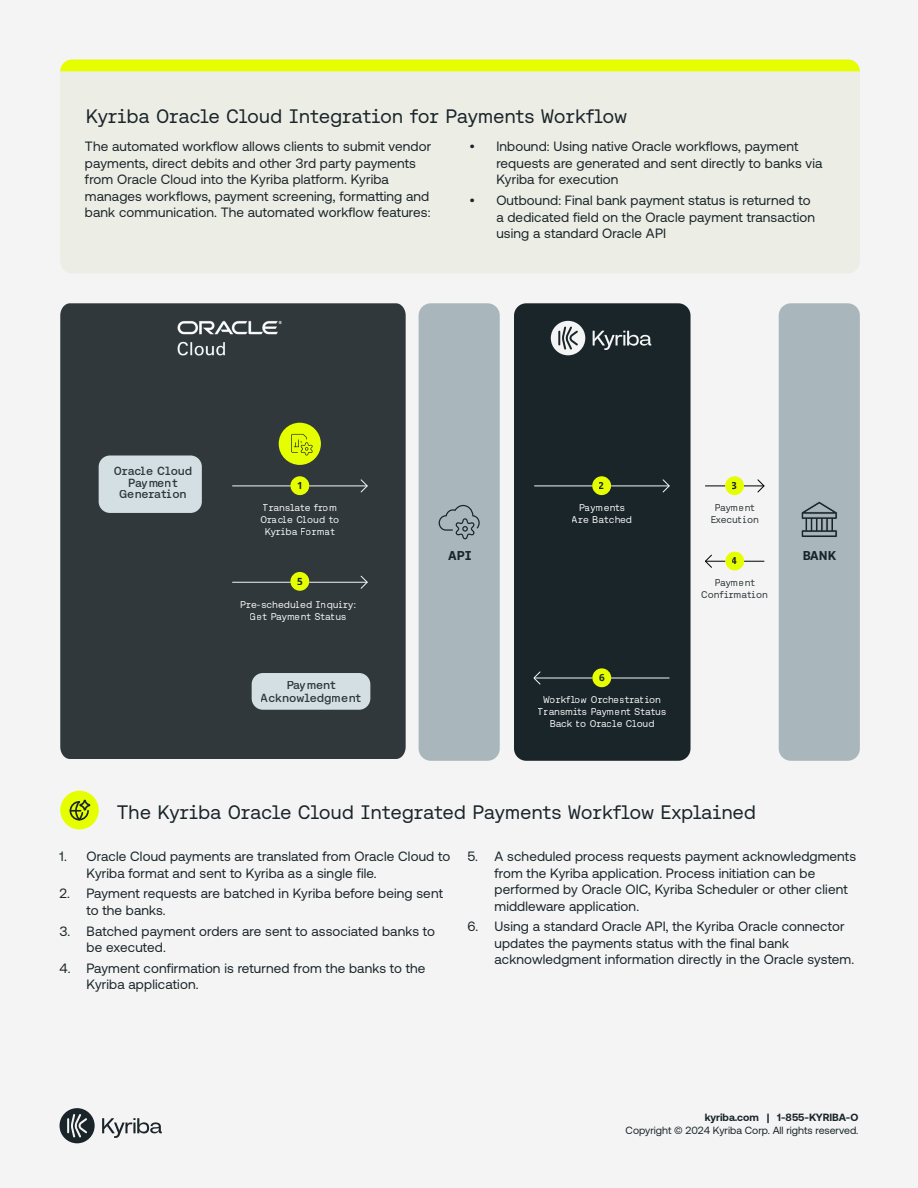
<style>
.page{position:relative;width:918px;height:1188px;background:#f4f4f4}
.page>*{position:absolute;margin:0;border:0;box-sizing:border-box;transform-origin:0 0}
.t1{font:19.5px "Aeonik Fono";letter-spacing:-.01em;color:#1a252a}
.t2{font:13.5px/16.5px "Aeonik";letter-spacing:.01em;color:#1a252a}
.t3{font:700 12.75px "Aeonik Fono";color:#1a252a}
.t4{font:500 11.85px/11.9px "Aeonik Fono";letter-spacing:-.005em;color:#30383b;text-align:center}
.t5{font:10.5px "Aeonik";color:#1a252a}
.t6{font:700 10.5px "Aeonik";color:#1a252a}
.t7{font:9.9px/11.9px "Aeonik Fono";color:#f4f4f4;text-align:center}
.t8{font:9.9px/11.9px "Aeonik Fono";color:#30383b;text-align:center}
.t9{font:700 9.9px "Open Sans";color:#1a252a}
</style>
<div class="page">
<svg style="left:102px;top:1118px;width:60px;height:20px"></svg>
<svg style="left:60px;top:1108px;width:35px;height:35px"></svg>
<div style="left:60px;top:60px;width:800px;height:213px;background:#ecede5;border-radius:12px"></div>
<div style="left:60px;top:60px;width:800px;height:11px;background:#e6ff00"></div>
<div style="left:60px;top:303px;width:346px;height:456px;background:#30383b"></div>
<div style="left:779px;top:303px;width:81px;height:458px;background:#a9b7bd;border-radius:12px"></div>
<div style="left:419px;top:303px;width:81px;height:458px;background:#a9b7bd;border-radius:12px"></div>
<div style="left:514px;top:303px;width:177px;height:458px;background:#1a252a"></div>
<svg style="left:360px;top:575px;width:9px;height:15px"></svg>
<hr style="left:309px;top:582px;width:58px;height:1px;background:#f4f4f4">
<hr style="left:233px;top:582px;width:57px;height:1px;background:#f4f4f4">
<svg style="left:744px;top:561px;width:20px;height:1px"></svg>
<svg style="left:704px;top:554px;width:21px;height:15px"></svg>
<div style="left:99px;top:455px;width:103px;height:58px;background:#d4dfe4;border-radius:11px"></div>
<svg style="left:662px;top:478px;width:9px;height:15px"></svg>
<hr style="left:611px;top:485px;width:58px;height:1px;background:#f4f4f4">
<hr style="left:535px;top:485px;width:57px;height:1px;background:#f4f4f4">
<svg style="left:533px;top:671px;width:8px;height:14px"></svg>
<hr style="left:611px;top:678px;width:58px;height:1px;background:#f4f4f4">
<hr style="left:535px;top:678px;width:57px;height:1px;background:#f4f4f4">
<svg style="left:801px;top:501px;width:36px;height:36px"></svg>
<svg style="left:439px;top:505px;width:41px;height:34px"></svg>
<svg style="left:705px;top:485px;width:20px;height:1px"></svg>
<svg style="left:744px;top:478px;width:21px;height:15px"></svg>
<svg style="left:360px;top:478px;width:9px;height:15px"></svg>
<hr style="left:309px;top:485px;width:58px;height:1px;background:#f4f4f4">
<hr style="left:233px;top:485px;width:57px;height:1px;background:#f4f4f4">
<div style="left:290px;top:572px;width:19px;height:19px;background:#e6ff00;border-radius:50%"></div>
<div style="left:290px;top:476px;width:19px;height:19px;background:#e6ff00;border-radius:50%"></div>
<div style="left:592px;top:476px;width:19px;height:19px;background:#e6ff00;border-radius:50%"></div>
<div style="left:725px;top:552px;width:19px;height:18px;background:#e6ff00;border-radius:50%"></div>
<div style="left:592px;top:668px;width:19px;height:19px;background:#e6ff00;border-radius:50%"></div>
<div style="left:725px;top:476px;width:19px;height:19px;background:#e6ff00;border-radius:50%"></div>
<div style="left:279px;top:423px;width:42px;height:42px;background:#e6ff00;border-radius:50%"></div>
<svg style="left:291px;top:434px;width:22px;height:22px"></svg>
<img style="left:174px;top:316px;width:112px;height:45px">
<div style="left:252px;top:673px;width:118px;height:37px;background:#d4dfe4;border-radius:11px"></div>
<svg style="left:593px;top:331px;width:58px;height:19px"></svg>
<svg style="left:551px;top:321px;width:34px;height:34px"></svg>
<div style="left:60px;top:791px;width:39px;height:39px;background:#e6ff00;border-radius:50%"></div>
<svg style="left:70px;top:800px;width:20px;height:20px"></svg>
<h1 class="t1" style="left:86px;top:106px;width:543px">Kyriba Oracle Cloud Integration for Payments Workflow</h1>
<p class="t2" style="left:85px;top:139px;width:348px">The automated workflow allows clients to submit vendor payments, direct debits and other 3rd party payments from Oracle Cloud into the Kyriba platform. Kyriba manages workflows, payment screening, formatting and bank communication. The automated workflow features:</p>
<p class="t2" style="left:496px;top:139px;width:328px;text-indent:-27px">• Inbound: Using native Oracle workflows, payment requests are generated and sent directly to banks via<br>Kyriba for execution</p>
<p class="t2" style="left:496px;top:192px;width:320px;text-indent:-27px">• Outbound: Final bank payment status is returned to a dedicated field on the Oracle payment transaction using a standard Oracle API</p>
<p class="t4" style="left:113px;top:465px;width:80px">Oracle Cloud<br>Payment<br>Generation</p>
<p class="t9" style="left:297px;top:479px;width:7px">1</p>
<p class="t9" style="left:599px;top:479px;width:7px">2</p>
<p class="t9" style="left:732px;top:479px;width:7px">3</p>
<p class="t7" style="left:260px;top:502px;width:80px">Translate from<br>Oracle Cloud to<br>Kyriba Format</p>
<p class="t8" style="left:710px;top:502px;width:50px">Payment<br>Execution</p>
<p class="t7" style="left:572px;top:502px;width:62px">Payments<br>Are Batched</p>
<p class="t9" style="left:297px;top:574px;width:7px">5</p>
<p class="t7" style="left:240px;top:598px;width:118px">Pre-scheduled Inquiry:<br>Get Payment Status</p>
<p class="t4" style="left:261px;top:679px;width:102px;line-height:12.8px">Payment<br>Acknowledgment</p>
<p class="t3" style="left:448px;top:548px;width:25px">API</p>
<p class="t3" style="left:802px;top:548px;width:35px">BANK</p>
<p class="t9" style="left:732px;top:554px;width:7px">4</p>
<p class="t9" style="left:599px;top:671px;width:7px">6</p>
<p class="t7" style="left:538px;top:694px;width:130px">Workflow Orchestration<br>Transmits Payment Status<br>Back to Oracle Cloud</p>
<p class="t8" style="left:701px;top:577px;width:69px">Payment<br>Confirmation</p>
<h1 class="t1" style="left:117px;top:801px;width:641px">The Kyriba Oracle Cloud Integrated Payments Workflow Explained</h1>
<p class="t2" style="left:87px;top:848px;width:365px;text-indent:-27px">1. Oracle Cloud payments are translated from Oracle Cloud to<br>Kyriba format and sent to Kyriba as a single file.</p>
<p class="t2" style="left:87px;top:885px;width:358px;text-indent:-27px">2. Payment requests are batched in Kyriba before being sent to the banks.</p>
<p class="t2" style="left:87px;top:923px;width:350px;text-indent:-27px">3. Batched payment orders are sent to associated banks to be executed.</p>
<p class="t2" style="left:87px;top:960px;width:341px;text-indent:-27px">4. Payment confirmation is returned from the banks to the<br>Kyriba application.</p>
<p class="t2" style="left:494px;top:848px;width:363px;text-indent:-27px">5. A scheduled process requests payment acknowledgments from the Kyriba application. Process initiation can be performed by Oracle OIC, Kyriba Scheduler or other client middleware application.</p>
<p class="t2" style="left:494px;top:918px;width:361px;text-indent:-27px">6. Using a standard Oracle API, the Kyriba Oracle connector updates the payments status with the final bank acknowledgment information directly in the Oracle system.</p>
<p class="t6" style="left:705px;top:1111px;width:155px">kyriba.com | 1-855-KYRIBA-O</p>
<p class="t5" style="left:626px;top:1125px;width:234px">Copyright © 2024 Kyriba Corp. All rights reserved.</p>
</div>
